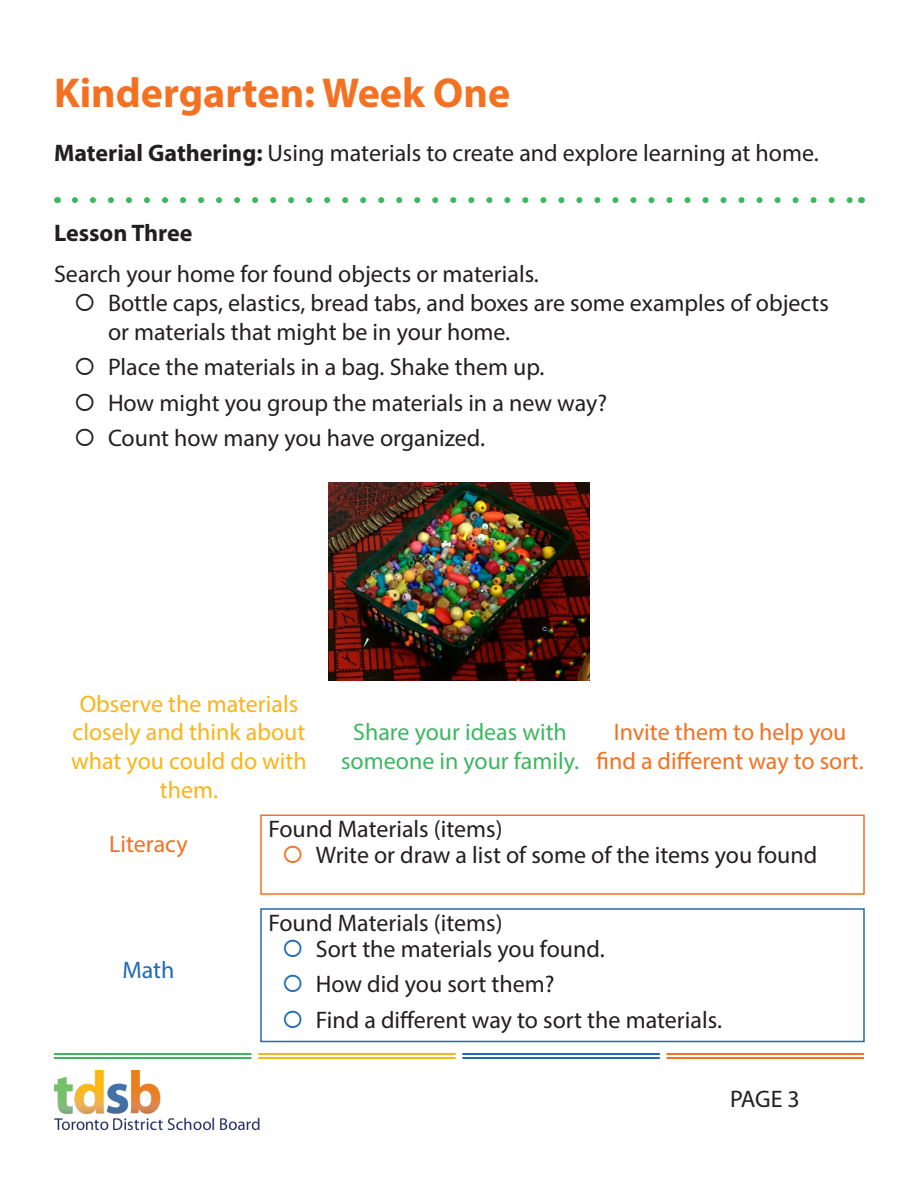
<style>
.page{position:relative;width:918px;height:1188px;background:#fff}
.page>*{position:absolute;margin:0;border:0;box-sizing:border-box;transform-origin:0 0}
.t1{font:700 42px "Myriad Pro";color:#f37121}
.Text_Box{font:24px/28.8px "Myriad Pro";color:#231f20}
.Kinder_Centered{font:24px/28.8px "Myriad Pro";color:#fbb416;text-align:center}
.Kinder_Centered-2{font:24px/28.8px "Myriad Pro";color:#f37121;text-align:center}
.Kinder_Centered-3{font:24px/28.8px "Myriad Pro";color:#3eb760;text-align:center}
.t2{font:700 24px "Myriad Pro";color:#231f20}
.Kinder_Centered-4{font:24px "Myriad Pro";color:#206bb4}
.s1{font-weight:700}
</style>
<div class="page">
<hr style="left:54px;top:1053px;width:197px;height:2px;background:#3eb760">
<hr style="left:54px;top:1057px;width:197px;height:2px;background:#3eb760">
<hr style="left:258px;top:1053px;width:198px;height:2px;background:#fbb416">
<hr style="left:258px;top:1057px;width:198px;height:2px;background:#fbb416">
<hr style="left:462px;top:1053px;width:198px;height:2px;background:#206bb4">
<hr style="left:462px;top:1057px;width:198px;height:2px;background:#206bb4">
<hr style="left:667px;top:1053px;width:197px;height:2px;background:#f37121">
<hr style="left:667px;top:1057px;width:197px;height:2px;background:#f37121">
<img style="left:54px;top:1070px;width:206px;height:61px">
<svg style="left:75px;top:197px;width:777px;height:6px"></svg>
<div style="left:260px;top:814px;width:605px;height:81px;border:2px solid #f37121"></div>
<div style="left:260px;top:908px;width:605px;height:134px;border:2px solid #206bb4"></div>
<img style="left:328px;top:483px;width:262px;height:197px">
<p class="t1" style="left:54px;top:66px;width:458px">Kindergarten: Week One</p>
<p class="Text_Box" style="left:54px;top:138px;width:766px"><span class="s1">Material Gathering:</span> Using materials to create and explore learning at home.</p>
<p class="t2" style="left:54px;top:217px;width:140px">Lesson Three</p>
<p class="Text_Box" style="left:54px;top:259px;width:486px">Search your home for found objects or materials.</p>
<p class="Text_Box" style="left:108px;top:288px;width:723px">Bottle caps, elastics, bread tabs, and boxes are some examples of objects or materials that might be in your home.</p>
<p class="Text_Box" style="left:108px;top:352px;width:438px">Place the materials in a bag. Shake them up.</p>
<p class="Text_Box" style="left:108px;top:388px;width:501px">How might you group the materials in a new way?</p>
<p class="Text_Box" style="left:108px;top:423px;width:379px">Count how many you have organized.</p>
<p class="Kinder_Centered" style="left:71px;top:689px;width:237px">Observe the materials closely and think about what you could do with them.</p>
<p class="Kinder_Centered-3" style="left:341px;top:718px;width:239px">Share your ideas with someone in your family.</p>
<p class="Kinder_Centered-2" style="left:597px;top:718px;width:269px">Invite them to help you find a different way to sort.</p>
<p class="Kinder_Centered-2" style="left:109px;top:829px;width:80px">Literacy</p>
<p class="Kinder_Centered-4" style="left:122px;top:955px;width:54px">Math</p>
<p class="Text_Box" style="left:268px;top:814px;width:235px">Found Materials (items)</p>
<p class="Text_Box" style="left:316px;top:840px;width:503px">Write or draw a list of some of the items you found</p>
<p class="Text_Box" style="left:268px;top:908px;width:235px">Found Materials (items)</p>
<p class="Text_Box" style="left:316px;top:934px;width:290px">Sort the materials you found.</p>
<p class="Text_Box" style="left:316px;top:969px;width:240px">How did you sort them?</p>
<p class="Text_Box" style="left:316px;top:1005px;width:408px">Find a different way to sort the materials.</p>
<p class="Text_Box" style="left:730px;top:1084px;width:71px">PAGE 3</p>
</div>
